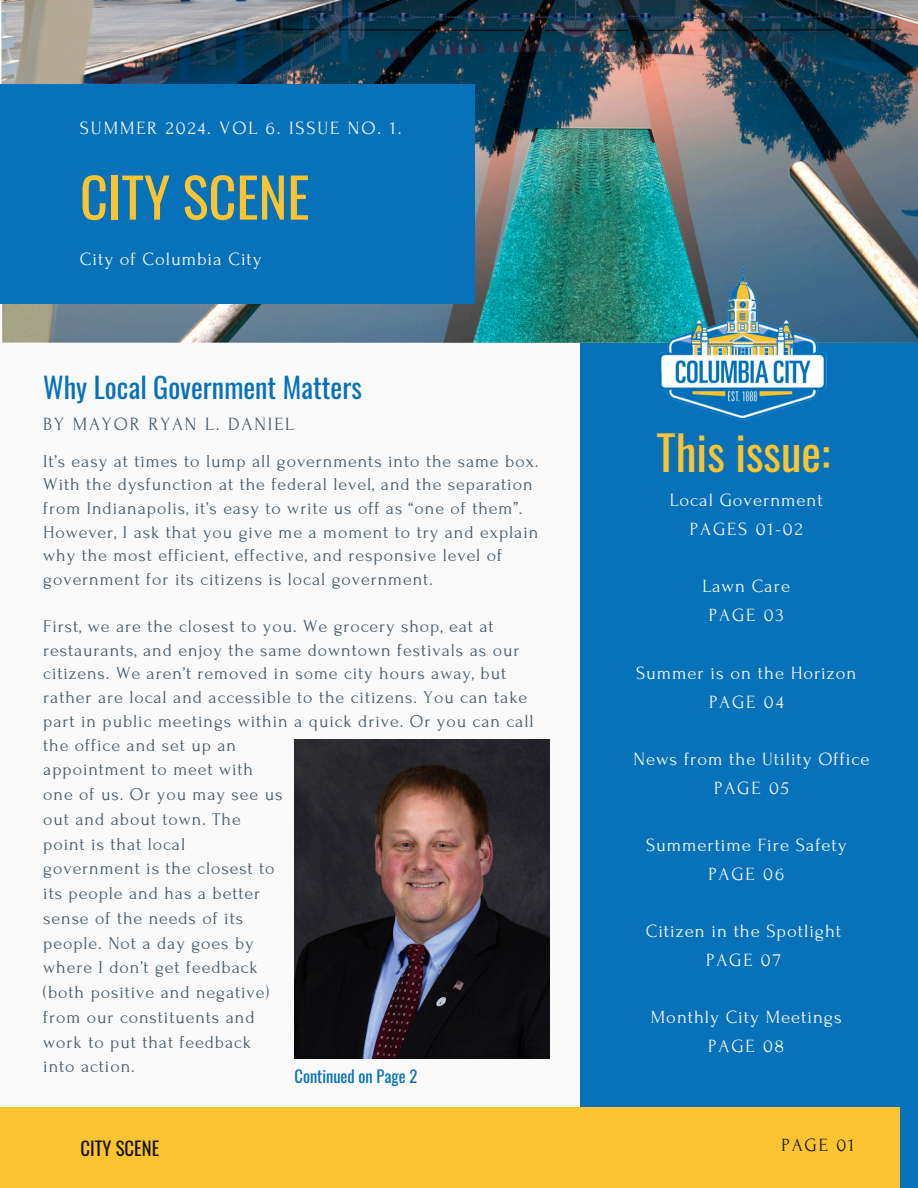
<style>
.page{position:relative;width:918px;height:1188px;background:#fafafa}
.page>*{position:absolute;margin:0;border:0;box-sizing:border-box;transform-origin:0 0}
.t1{font:54.45px "Oswald";color:#fbc430}
.t2{font:46.65px "Oswald";color:#fbc430}
.t3{font:28.2px "Oswald";color:#0772ba}
.t4{font:18.75px "Oswald";color:#151413}
.t5{font:18.75px "Forum";letter-spacing:.1em;color:#151413}
.t6{font:18.6px "Forum";letter-spacing:.05em;color:#fafafa}
.t7{font:18.6px "Forum";letter-spacing:.1em;color:#fafafa}
.t8{font:18.6px "Forum";letter-spacing:.1em;color:#435967}
.t9{font:18px/24.8px "Forum";letter-spacing:.05em;color:#435967}
.t10{font:16.5px "Oswald";color:#0772ba}
</style>
<div class="page">
<div style="left:580px;top:342px;width:338px;height:846px;background:#0772ba"></div>
<img style="left:0;top:0;width:918px;height:343px">
<div style="left:0;top:84px;width:475px;height:219px;background:#0772ba"></div>
<div style="left:0;top:1107px;width:900px;height:81px;background:#fbc430"></div>
<img style="left:651px;top:261px;width:185px;height:159px">
<img style="left:295px;top:739px;width:255px;height:320px">
<p class="t7" style="left:80px;top:118px;width:323px">SUMMER 2024. VOL 6. ISSUE NO. 1.</p>
<h5 class="t1" style="left:80px;top:155px;width:231px">CITY SCENE</h5>
<h2 class="t6" style="left:80px;top:249px;width:183px">City of Columbia City</h2>
<h4 class="t3" style="left:43px;top:365px;width:320px">Why Local Government Matters</h4>
<h5 class="t8" style="left:43px;top:414px;width:252px">BY MAYOR RYAN L. DANIEL</h5>
<h4 class="t9" style="left:43px;top:450px;width:497px;line-height:23.7px">It’s easy at times to lump all governments into the same box.<br>With the dysfunction at the federal level, and the separation from Indianapolis, it’s easy to write us off as “one of them”.<br>However, I ask that you give me a moment to try and explain why the most efficient, effective, and responsive level of government for its citizens is local government.</h4>
<h5 class="t9" style="left:43px;top:615px;width:492px;line-height:23.7px">First, we are the closest to you. We grocery shop, eat at restaurants, and enjoy the same downtown festivals as our citizens. We aren’t removed in some city hours away, but rather are local and accessible to the citizens. You can take part in public meetings within a quick drive. Or you can call</h5>
<h4 class="t9" style="left:43px;top:733px;width:241px">the office and set up an appointment to meet with one of us. Or you may see us out and about town. The point is that local government is the closest to its people and has a better sense of the needs of its people. Not a day goes by where I don’t get feedback (both positive and negative) from our constituents and work to put that feedback into action.</h4>
<h4 class="t10" style="left:295px;top:1064px;width:124px">Continued on Page 2</h4>
<h5 class="t2" style="left:657px;top:416px;width:175px">This issue:</h5>
<h4 class="t6" style="left:670px;top:490px;width:154px">Local Government</h4>
<h5 class="t7" style="left:690px;top:519px;width:114px">PAGES 01-02</h5>
<h5 class="t6" style="left:703px;top:576px;width:89px">Lawn Care</h5>
<p class="t6" style="left:709px;top:606px;width:76px">PAGE 03</p>
<h4 class="t6" style="left:636px;top:663px;width:222px">Summer is on the Horizon</h4>
<h5 class="t6" style="left:709px;top:692px;width:76px">PAGE 04</h5>
<h4 class="t6" style="left:634px;top:749px;width:238px">News from the Utility Office</h4>
<h5 class="t6" style="left:714px;top:778px;width:76px">PAGE 05</h5>
<h4 class="t6" style="left:646px;top:835px;width:202px">Summertime Fire Safety</h4>
<h3 class="t6" style="left:708px;top:864px;width:77px">PAGE 06</h3>
<p class="t6" style="left:646px;top:921px;width:197px">Citizen in the Spotlight</p>
<h4 class="t6" style="left:706px;top:950px;width:76px">PAGE 07</h4>
<h5 class="t6" style="left:651px;top:1007px;width:192px">Monthly City Meetings</h5>
<h5 class="t6" style="left:708px;top:1036px;width:78px">PAGE 08</h5>
<h4 class="t4" style="left:81px;top:1134px;width:80px">CITY SCENE</h4>
<h5 class="t5" style="left:781px;top:1135px;width:74px">PAGE 01</h5>
</div>
